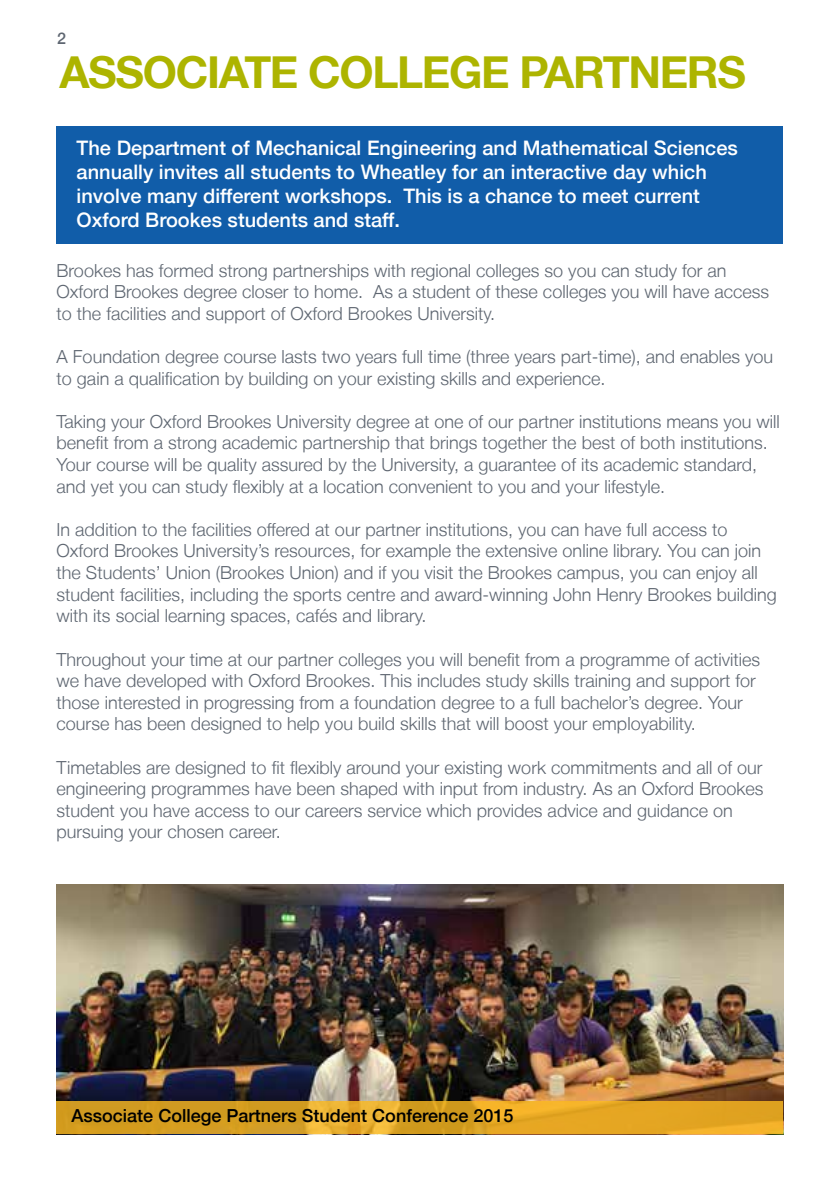
<style>
.page{position:relative;width:840px;height:1191px;background:#fff}
.page>*{position:absolute;margin:0;border:0;box-sizing:border-box;transform-origin:0 0}
.t1{font:700 44px "Helvetica Neue LT";letter-spacing:-.03em;color:#adb400}
.t2{font:500 20px/24px "Helvetica Neue LT";color:#fff}
.t3{font:300 18px/21.6px "Helvetica Neue LT";color:#5e6671}
.t4{font:500 18px "Helvetica Neue LT";color:#000}
.t5{font:500 16px "Helvetica Neue LT";color:#5e6671}
</style>
<div class="page">
<div style="left:57px;top:126px;width:725px;height:118px;background:#115da9"></div>
<img style="left:57px;top:884px;width:725px;height:217px">
<svg style="left:57px;top:1101px;width:725px;height:33px;background:#dea323"></svg>
<p class="t5" style="left:57px;top:29px;width:10px">2</p>
<h1 class="t1" style="left:59px;top:45px;width:687px">ASSOCIATE COLLEGE PARTNERS</h1>
<p class="t2" style="left:77px;top:135px;width:662px">The Department of Mechanical Engineering and Mathematical Sciences annually invites all students to Wheatley for an interactive day which involve many different workshops. This is a chance to meet current Oxford Brookes students and staff.</p>
<p class="t3" style="left:57px;top:259px;width:713px">Brookes has formed strong partnerships with regional colleges so you can study for an<br>Oxford Brookes degree closer to home. As a student of these colleges you will have access to the facilities and support of Oxford Brookes University.</p>
<p class="t3" style="left:57px;top:345px;width:717px">A Foundation degree course lasts two years full time (three years part-time), and enables you to gain a qualification by building on your existing skills and experience.</p>
<p class="t3" style="left:57px;top:410px;width:724px">Taking your Oxford Brookes University degree at one of our partner institutions means you will benefit from a strong academic partnership that brings together the best of both institutions.<br>Your course will be quality assured by the University, a guarantee of its academic standard, and yet you can study flexibly at a location convenient to you and your lifestyle.</p>
<p class="t3" style="left:57px;top:518px;width:721px">In addition to the facilities offered at our partner institutions, you can have full access to Oxford Brookes University’s resources, for example the extensive online library. You can join the Students’ Union (Brookes Union) and if you visit the Brookes campus, you can enjoy all student facilities, including the sports centre and award-winning John Henry Brookes building with its social learning spaces, cafés and library.</p>
<p class="t3" style="left:57px;top:648px;width:704px">Throughout your time at our partner colleges you will benefit from a programme of activities we have developed with Oxford Brookes. This includes study skills training and support for those interested in progressing from a foundation degree to a full bachelor’s degree. Your course has been designed to help you build skills that will boost your employability.</p>
<p class="t3" style="left:57px;top:756px;width:708px">Timetables are designed to fit flexibly around your existing work commitments and all of our engineering programmes have been shaped with input from industry. As an Oxford Brookes student you have access to our careers service which provides advice and guidance on pursuing your chosen career.</p>
<p class="t4" style="left:71px;top:1104px;width:443px">Associate College Partners Student Conference 2015</p>
</div>
